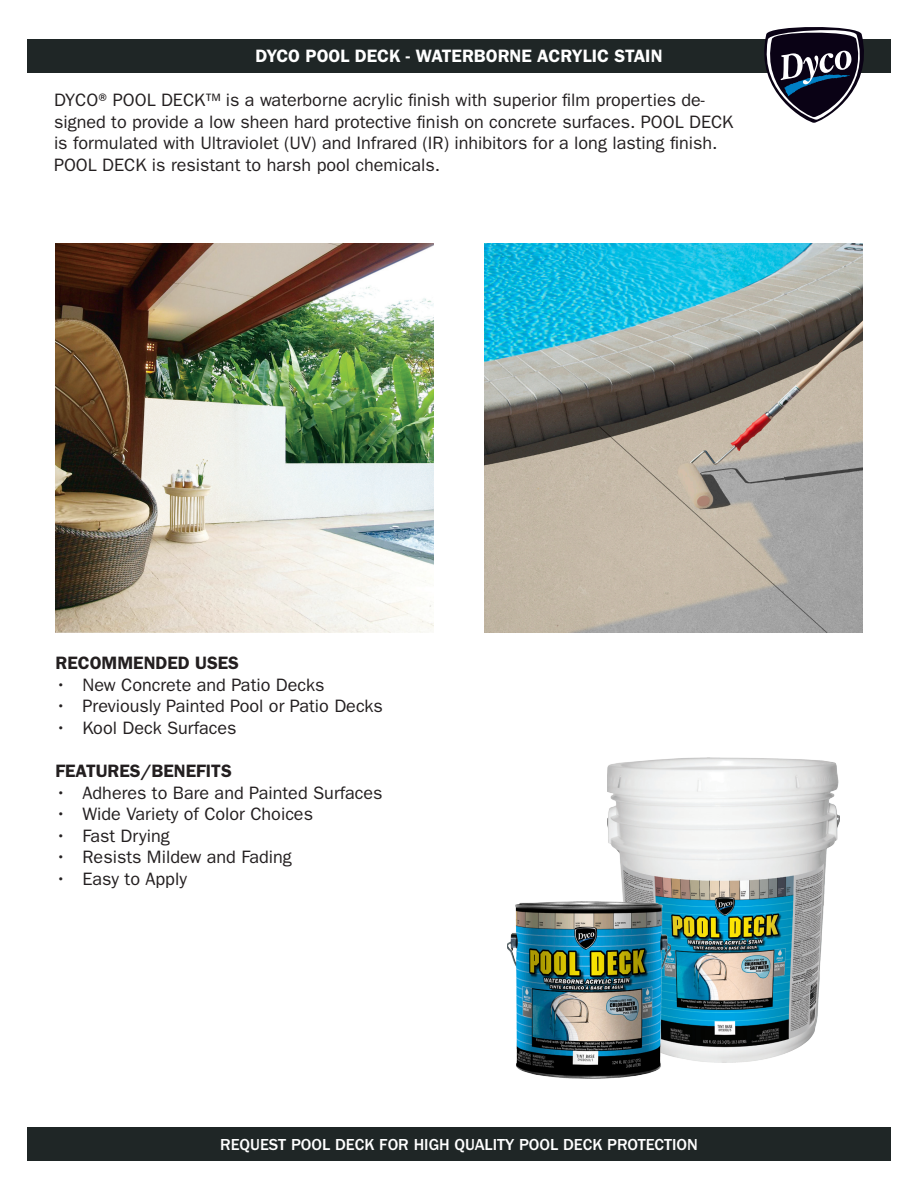
<style>
.page{position:relative;width:918px;height:1188px;background:#fff}
.page>*{position:absolute;margin:0;border:0;box-sizing:border-box;transform-origin:0 0}
.t1{font:18px/21.6px "ITC Franklin Gothic Std";color:#231f20}
.t2{font:600 18px "ITC Franklin Gothic Std";color:#fff}
.t3{font:600 18px "ITC Franklin Gothic Std";color:#231f20}
.t4{font:500 16.5px "ITC Franklin Gothic Std";color:#fff}
</style>
<div class="page">
<div style="left:27px;top:39px;width:864px;height:33px;background:#1f2626"></div>
<div style="left:27px;top:1128px;width:864px;height:33px;background:#1f2626"></div>
<svg style="left:764px;top:27px;width:100px;height:96px"></svg>
<img style="left:55px;top:244px;width:378px;height:389px">
<img style="left:485px;top:244px;width:378px;height:389px">
<img style="left:607px;top:757px;width:232px;height:306px">
<img style="left:508px;top:902px;width:163px;height:176px">
<p class="t2" style="left:255px;top:45px;width:409px">DYCO POOL DECK - WATERBORNE ACRYLIC STAIN</p>
<p class="t1" style="left:54px;top:89px;width:681px">DYCO® POOL DECK™ is a waterborne acrylic finish with superior film properties de&shy;signed to provide a low sheen hard protective finish on concrete surfaces. POOL DECK is formulated with Ultraviolet (UV) and Infrared (IR) inhibitors for a long lasting finish.<br>POOL DECK is resistant to harsh pool chemicals.</p>
<p class="t3" style="left:55px;top:652px;width:185px">RECOMMENDED USES</p>
<p class="t1" style="left:55px;top:674px;width:271px">• New Concrete and Patio Decks</p>
<p class="t1" style="left:55px;top:695px;width:329px">• Previously Painted Pool or Patio Decks</p>
<p class="t1" style="left:55px;top:717px;width:183px">• Kool Deck Surfaces</p>
<p class="t3" style="left:55px;top:760px;width:178px">FEATURES/BENEFITS</p>
<p class="t1" style="left:55px;top:782px;width:329px">• Adheres to Bare and Painted Surfaces</p>
<p class="t1" style="left:55px;top:803px;width:259px">• Wide Variety of Color Choices</p>
<p class="t1" style="left:55px;top:825px;width:116px">• Fast Drying</p>
<p class="t1" style="left:55px;top:847px;width:238px">• Resists Mildew and Fading</p>
<p class="t1" style="left:55px;top:868px;width:133px">• Easy to Apply</p>
<p class="t4" style="left:220px;top:1135px;width:479px">REQUEST POOL DECK FOR HIGH QUALITY POOL DECK PROTECTION</p>
</div>
